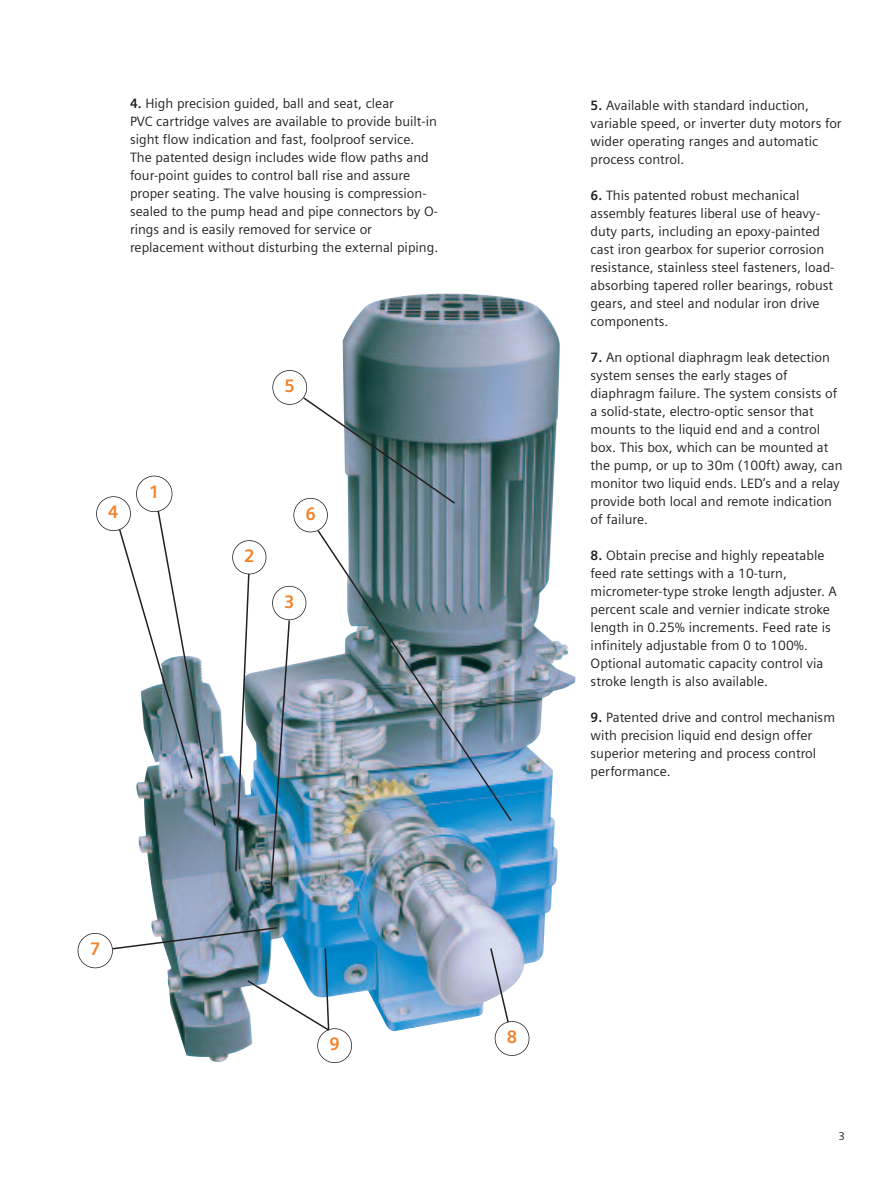
<style>
.page{position:relative;width:893px;height:1191px;background:#fff}
.page>*{position:absolute;margin:0;border:0;box-sizing:border-box;transform-origin:0 0}
.t1{font:700 18px "Siemens Sans";color:#f48026}
.t2{font:13.5px/18px "Siemens Sans";color:#231f20}
.t3{font:11.25px "Siemens Sans";color:#231f20}
.s1{font-weight:700}
</style>
<div class="page">
<img style="left:136px;top:293px;width:439px;height:769px">
<svg style="left:118px;top:509px;width:99px;height:318px"></svg>
<img style="left:234px;top:572px;width:16px;height:301px">
<img style="left:269px;top:619px;width:22px;height:276px">
<svg style="left:302px;top:396px;width:155px;height:109px"></svg>
<img style="left:316px;top:528px;width:197px;height:294px">
<svg style="left:489px;top:946px;width:21px;height:78px"></svg>
<img style="left:112px;top:926px;width:219px;height:106px">
<div style="left:136px;top:476px;width:36px;height:36px;border:2px solid #231f20;border-radius:50%"></div>
<div style="left:232px;top:540px;width:34px;height:34px;border:2px solid #231f20;border-radius:50%"></div>
<div style="left:272px;top:586px;width:34px;height:34px;border:2px solid #231f20;border-radius:50%"></div>
<div style="left:96px;top:496px;width:35px;height:35px;border:2px solid #231f20;border-radius:50%"></div>
<div style="left:272px;top:370px;width:35px;height:35px;border:2px solid #231f20;border-radius:50%"></div>
<div style="left:293px;top:498px;width:35px;height:34px;border:2px solid #231f20;border-radius:50%"></div>
<div style="left:78px;top:933px;width:35px;height:35px;border:2px solid #231f20;border-radius:50%"></div>
<div style="left:495px;top:1021px;width:34px;height:34px;border:2px solid #231f20;border-radius:50%"></div>
<div style="left:317px;top:1028px;width:35px;height:35px;border:2px solid #231f20;border-radius:50%"></div>
<h1 class="t1" style="left:108px;top:501px;width:12px">4</h1>
<p class="t2" style="left:130px;top:95px;width:310px"><span class="s1">4.</span> High precision guided, ball and seat, clear<br>PVC cartridge valves are available to provide built-in sight flow indication and fast, foolproof service.<br>The patented design includes wide flow paths and four-point guides to control ball rise and assure proper seating. The valve housing is compression&shy;sealed to the pump head and pipe connectors by O&shy;rings and is easily removed for service or replacement without disturbing the external piping.</p>
<p class="t2" style="left:591px;top:97px;width:253px"><span class="s1">5.</span> Available with standard induction, variable speed, or inverter duty motors for wider operating ranges and automatic process control.</p>
<p class="t2" style="left:591px;top:187px;width:245px"><span class="s1">6.</span> This patented robust mechanical assembly features liberal use of heavy&shy;duty parts, including an epoxy-painted cast iron gearbox for superior corrosion resistance, stainless steel fasteners, load&shy;absorbing tapered roller bearings, robust gears, and steel and nodular iron drive components.</p>
<p class="t2" style="left:591px;top:349px;width:253px"><span class="s1">7.</span> An optional diaphragm leak detection system senses the early stages of diaphragm failure. The system consists of a solid-state, electro-optic sensor that mounts to the liquid end and a control box. This box, which can be mounted at the pump, or up to 30m (100ft) away, can monitor two liquid ends. LED’s and a relay provide both local and remote indication of failure.</p>
<p class="t2" style="left:591px;top:546px;width:248px"><span class="s1">8.</span> Obtain precise and highly repeatable feed rate settings with a 10-turn, micrometer-type stroke length adjuster. A percent scale and vernier indicate stroke length in 0.25% increments. Feed rate is infinitely adjustable from 0 to 100%.<br>Optional automatic capacity control via stroke length is also available.</p>
<p class="t2" style="left:591px;top:708px;width:246px"><span class="s1">9.</span> Patented drive and control mechanism with precision liquid end design offer superior metering and process control performance.</p>
<h1 class="t1" style="left:285px;top:375px;width:12px">5</h1>
<h1 class="t1" style="left:149px;top:481px;width:12px">1</h1>
<h1 class="t1" style="left:305px;top:503px;width:12px">6</h1>
<h1 class="t1" style="left:244px;top:545px;width:12px">2</h1>
<h1 class="t1" style="left:284px;top:591px;width:12px">3</h1>
<h1 class="t1" style="left:90px;top:938px;width:12px">7</h1>
<h1 class="t1" style="left:329px;top:1033px;width:12px">9</h1>
<h1 class="t1" style="left:507px;top:1026px;width:12px">8</h1>
<p class="t3" style="left:839px;top:1129px;width:8px">3</p>
</div>
